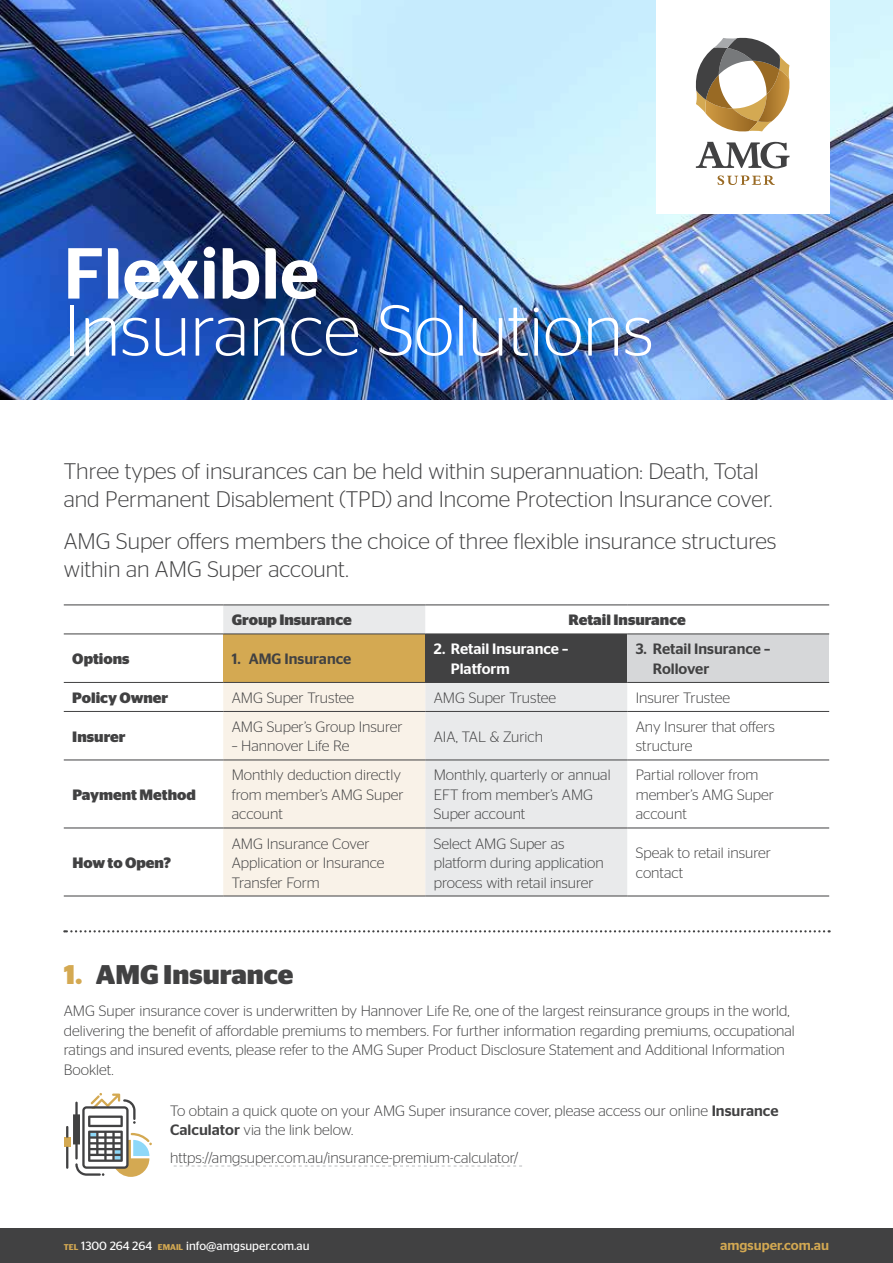
<style>
.page{position:relative;width:893px;height:1263px;background:#fff}
.page>*{position:absolute;margin:0;border:0;box-sizing:border-box;transform-origin:0 0}
.t1{font:300 72px "Stag Sans";color:#fff}
.t2{font:500 72px "Stag Sans";color:#fff}
.t3{font:700 27px "Stag Sans";color:#414142}
.t4{font:300 22.5px/27.9px "Stag Sans";color:#414142}
.t5{font:300 15px/19.5px "Stag Sans";color:#414142}
.t6{font:700 15px "Stag Sans";color:#414142}
.t7{font:500 15px/19.5px "Stag Sans";color:#414142}
.t8{font:500 15px/19.5px "Stag Sans";color:#fff}
.t9{font:500 13.5px "Stag Sans";color:#d4a952}
.t10{font:12px "Stag Sans";color:#fff}
.s1{color:#d4a952}
.s2{font-weight:500}
.s3{font-weight:600;font-size:8.4px;color:#d4a952}
</style>
<div class="page">
<svg style="left:174px;top:1165px;width:348px;height:1px"></svg>
<svg style="left:223px;top:606px;width:404px;height:290px;background:#e9eaeb"></svg>
<div style="left:223px;top:634px;width:202px;height:48px;background:#d4a952"></div>
<div style="left:425px;top:634px;width:202px;height:48px;background:#414142"></div>
<div style="left:627px;top:634px;width:202px;height:48px;background:#d6d7d9"></div>
<div style="left:223px;top:683px;width:202px;height:213px;background:#f9f2e8"></div>
<hr style="left:64px;top:605px;width:159px;height:1px;background:#414142">
<hr style="left:223px;top:605px;width:202px;height:1px;background:#414142">
<hr style="left:425px;top:605px;width:202px;height:1px;background:#414142">
<hr style="left:627px;top:605px;width:202px;height:1px;background:#414142">
<hr style="left:64px;top:634px;width:159px;height:1px;background:#414142">
<hr style="left:223px;top:634px;width:202px;height:1px;background:#414142">
<hr style="left:627px;top:634px;width:202px;height:1px;background:#414142">
<hr style="left:64px;top:682px;width:159px;height:1px;background:#414142">
<hr style="left:223px;top:682px;width:202px;height:1px;background:#414142">
<hr style="left:425px;top:682px;width:202px;height:1px;background:#414142">
<hr style="left:627px;top:682px;width:202px;height:1px;background:#414142">
<hr style="left:64px;top:711px;width:159px;height:1px;background:#414142">
<hr style="left:223px;top:711px;width:202px;height:1px;background:#414142">
<hr style="left:425px;top:711px;width:202px;height:1px;background:#414142">
<hr style="left:627px;top:711px;width:202px;height:1px;background:#414142">
<hr style="left:64px;top:760px;width:159px;height:1px;background:#414142">
<hr style="left:223px;top:760px;width:202px;height:1px;background:#414142">
<hr style="left:425px;top:760px;width:202px;height:1px;background:#414142">
<hr style="left:627px;top:760px;width:202px;height:1px;background:#414142">
<hr style="left:64px;top:828px;width:159px;height:1px;background:#414142">
<hr style="left:223px;top:828px;width:202px;height:1px;background:#414142">
<hr style="left:425px;top:828px;width:202px;height:1px;background:#414142">
<hr style="left:627px;top:828px;width:202px;height:1px;background:#414142">
<hr style="left:64px;top:896px;width:159px;height:1px;background:#414142">
<hr style="left:223px;top:896px;width:202px;height:1px;background:#414142">
<hr style="left:425px;top:896px;width:202px;height:1px;background:#414142">
<hr style="left:627px;top:896px;width:202px;height:1px;background:#414142">
<img style="left:0;top:0;width:893px;height:400px">
<div style="left:656px;top:0;width:173px;height:213px;background:#fff"></div>
<svg style="left:696px;top:142px;width:93px;height:26px"></svg>
<svg style="left:717px;top:175px;width:58px;height:10px"></svg>
<svg style="left:695px;top:37px;width:95px;height:95px"></svg>
<div style="left:64px;top:1137px;width:7px;height:10px;background:#d4a952"></div>
<svg style="left:66px;top:1093px;width:86px;height:84px"></svg>
<svg style="left:64px;top:930px;width:766px;height:2px"></svg>
<div style="left:0;top:1229px;width:893px;height:34px;background:#414142"></div>
<h1 class="t2" style="left:64px;top:232px;width:257px">Flexible</h1>
<h1 class="t1" style="left:64px;top:291px;width:591px">Insurance Solutions</h1>
<h3 class="t4" style="left:64px;top:457px;width:710px">Three types of insurances can be held within superannuation: Death, Total and Permanent Disablement (TPD) and Income Protection Insurance cover.</h3>
<h3 class="t4" style="left:64px;top:527px;width:714px;line-height:28.5px">AMG Super offers members the choice of three flexible insurance structures within an AMG Super account.</h3>
<p class="t6" style="left:232px;top:611px;width:122px">Group Insurance</p>
<p class="t6" style="left:569px;top:611px;width:119px">Retail Insurance</p>
<p class="t6" style="left:72px;top:650px;width:59px">Options</p>
<p class="t7" style="left:232px;top:649px;width:121px">1. AMG Insurance</p>
<p class="t8" style="left:451px;top:639px;width:119px;text-indent:-17px">2. Retail Insurance –<br>Platform</p>
<p class="t7" style="left:653px;top:639px;width:119px;text-indent:-17px">3. Retail Insurance –<br>Rollover</p>
<p class="t6" style="left:72px;top:689px;width:97px">Policy Owner</p>
<p class="t5" style="left:232px;top:688px;width:124px">AMG Super Trustee</p>
<p class="t5" style="left:434px;top:688px;width:124px">AMG Super Trustee</p>
<p class="t5" style="left:636px;top:688px;width:96px">Insurer Trustee</p>
<p class="t6" style="left:72px;top:728px;width:55px">Insurer</p>
<p class="t5" style="left:232px;top:717px;width:172px">AMG Super’s Group Insurer</p>
<p class="t5" style="left:232px;top:736px;width:119px">– Hannover Life Re</p>
<p class="t5" style="left:434px;top:726px;width:111px">AIA, TAL &amp; Zurich</p>
<p class="t5" style="left:636px;top:717px;width:141px">Any Insurer that offers structure</p>
<p class="t6" style="left:72px;top:786px;width:125px">Payment Method</p>
<p class="t6" style="left:72px;top:854px;width:100px">How to Open?</p>
<p class="t5" style="left:232px;top:765px;width:173px">Monthly deduction directly from member’s AMG Super account</p>
<p class="t5" style="left:434px;top:765px;width:178px">Monthly, quarterly or annual<br>EFT from member’s AMG<br>Super account</p>
<p class="t5" style="left:636px;top:765px;width:140px">Partial rollover from member’s AMG Super account</p>
<p class="t5" style="left:232px;top:833px;width:154px">AMG Insurance Cover<br>Application or Insurance<br>Transfer Form</p>
<p class="t5" style="left:434px;top:833px;width:172px">Select AMG Super as platform during application process with retail insurer</p>
<p class="t5" style="left:636px;top:843px;width:137px">Speak to retail insurer contact</p>
<h2 class="t3" style="left:64px;top:959px;width:231px"><span class="s1">1.</span> AMG Insurance</h2>
<p class="t5" style="left:64px;top:1001px;width:733px">AMG Super insurance cover is underwritten by Hannover Life Re, one of the largest reinsurance groups in the world, delivering the benefit of affordable premiums to members. For further information regarding premiums, occupational ratings and insured events, please refer to the AMG Super Product Disclosure Statement and Additional Information Booklet.</p>
<p class="t5" style="left:170px;top:1100px;width:610px">To obtain a quick quote on your AMG Super insurance cover, please access our online <span class="s2">Insurance<br>Calculator</span> via the link below.</p>
<p class="t5" style="left:170px;top:1148px;width:350px">https://amgsuper.com.au/insurance-premium-calculator/</p>
<p class="t10" style="left:64px;top:1239px;width:247px"><span class="s3">TEL</span> 1300 264 264 <span class="s3">EMAIL</span> info@amgsuper.com.au</p>
<p class="t9" style="left:720px;top:1238px;width:110px">amgsuper.com.au</p>
</div>
